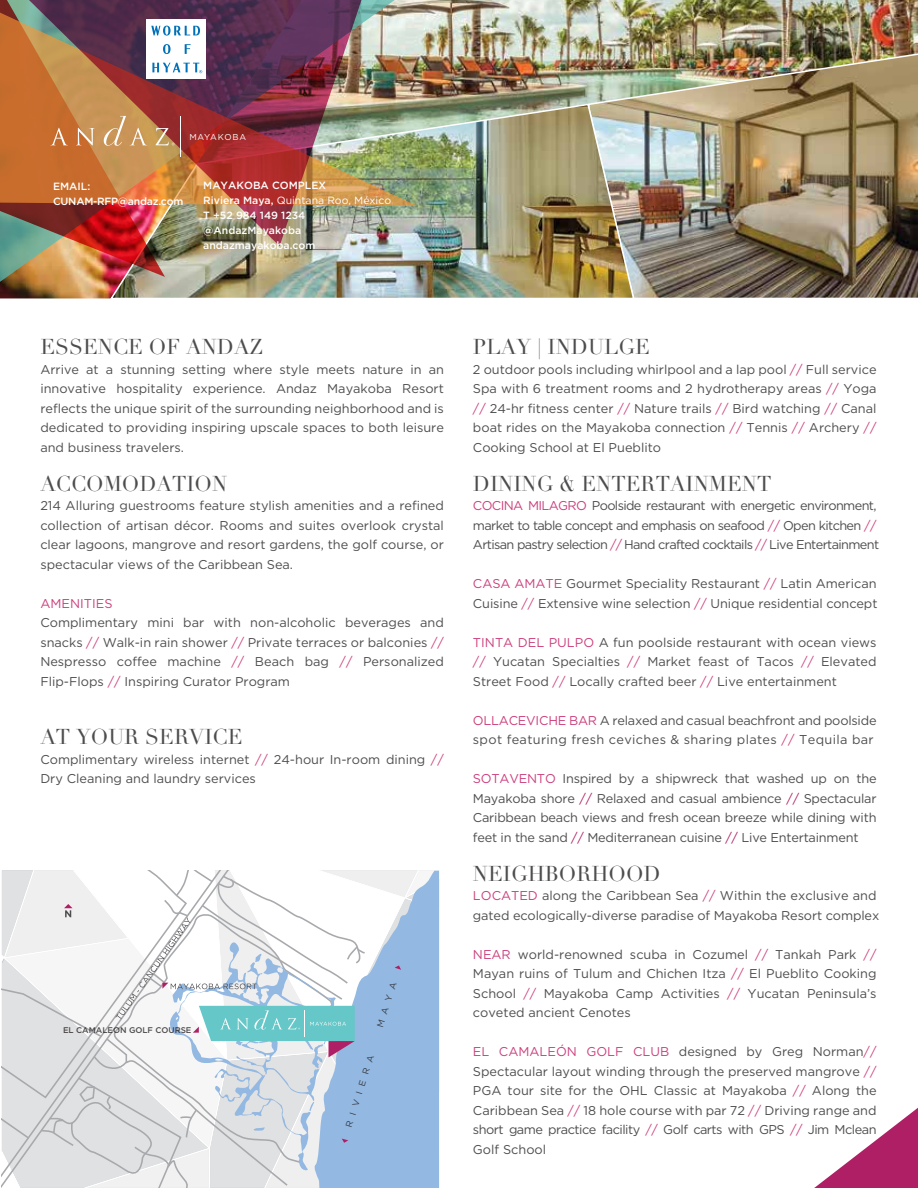
<style>
.page{position:relative;width:918px;height:1188px;background:#fff}
.page>*{position:absolute;margin:0;border:0;box-sizing:border-box;transform-origin:0 0}
.t1{font:21px "Didot";color:#4d4d4f}
.t2{font:12.75px/19.5px "Gotham";color:#4d4d4f;text-align:justify}
.t3{font:12.75px/19.5px "Gotham";letter-spacing:-.05em;color:#4d4d4f}
.t4{font:12.75px/19.5px "Gotham";letter-spacing:.025em;color:#4d4d4f}
.t5{font:12.75px "Gotham";color:#cc3f7d}
.t6{font:500 10.5px/15px "Gotham";color:#fff}
.t7{font:500 10.5px/14.4px "Gotham";letter-spacing:-.025em;color:#fff}
.t8{font:9px "Gotham";color:rgb(35 31 32/.8)}
.t9{font:8.55px "Gotham";letter-spacing:.045em;color:#fff}
.t10{font:500 8.25px "Gotham";color:rgb(35 31 32/.8)}
.s1{font-weight:400}
.s2{color:#cc3f7d}
.s3{color:#ae1f65}
</style>
<div class="page">
<svg style="left:814px;top:1108px;width:104px;height:80px"></svg>
<img style="left:465px;top:0;width:453px;height:103px">
<img style="left:587px;top:49px;width:331px;height:249px">
<img style="left:109px;top:103px;width:526px;height:196px">
<svg style="left:2px;top:870px;width:437px;height:318px"></svg>
<img style="left:0;top:0;width:465px;height:297px">
<img style="left:0;top:246px;width:165px;height:31px">
<img style="left:378px;top:3px;width:40px;height:203px">
<img style="left:0;top:0;width:378px;height:246px">
<div style="left:146px;top:19px;width:60px;height:60px;background:#fff"></div>
<svg style="left:185px;top:44px;width:6px;height:10px"></svg>
<svg style="left:163px;top:44px;width:8px;height:10px"></svg>
<svg style="left:151px;top:26px;width:49px;height:10px"></svg>
<svg style="left:152px;top:63px;width:50px;height:10px"></svg>
<svg style="left:50px;top:128px;width:18px;height:17px"></svg>
<svg style="left:76px;top:128px;width:18px;height:18px"></svg>
<svg style="left:104px;top:116px;width:43px;height:30px"></svg>
<hr style="left:181px;top:116px;width:1px;height:40px;background:#fff">
<svg style="left:156px;top:128px;width:18px;height:17px"></svg>
<p class="t9" style="left:189px;top:132px;width:58px">MAYAKOBA</p>
<p class="t7" style="left:53px;top:179px;width:132px">EMAIL:<br>CUNAM-RFP@andaz.com</p>
<p class="t6" style="left:203px;top:178px;width:189px">MAYAKOBA COMPLEX<br>Riviera Maya, <span class="s1">Quintana Roo, México<br></span>T +52 984 149 1234 @AndazMayakoba andazmayakoba.com</p>
<h1 class="t1" style="left:40px;top:334px;width:224px">ESSENCE OF ANDAZ</h1>
<p class="t2" style="left:40px;top:359px;width:405px">Arrive at a stunning setting where style meets nature in an innovative hospitality experience. Andaz Mayakoba Resort reflects the unique spirit of the surrounding neighborhood and is dedicated to providing inspiring upscale spaces to both leisure and business travelers.</p>
<h1 class="t1" style="left:40px;top:471px;width:188px">ACCOMODATION</h1>
<p class="t2" style="left:40px;top:496px;width:405px">214 Alluring guestrooms feature stylish amenities and a refined collection of artisan décor. Rooms and suites overlook crystal clear lagoons, mangrove and resort gardens, the golf course, or spectacular views of the Caribbean Sea.</p>
<p class="t5" style="left:40px;top:596px;width:74px">AMENITIES</p>
<p class="t2" style="left:40px;top:613px;width:405px">Complimentary mini bar with non-alcoholic beverages and snacks <span class="s2">//</span> Walk-in rain shower <span class="s2">//</span> Private terraces or balconies <span class="s2">// </span>Nespresso coffee machine <span class="s2">//</span> Beach bag <span class="s2">//</span> Personalized Flip-Flops <span class="s2">//</span> Inspiring Curator Program</p>
<h1 class="t1" style="left:40px;top:724px;width:204px">AT YOUR SERVICE</h1>
<p class="t2" style="left:40px;top:749px;width:405px">Complimentary wireless internet <span class="s2">//</span> 24-hour In-room dining <span class="s2">//<br></span>Dry Cleaning and laundry services</p>
<p class="t10" style="left:63px;top:1025px;width:130px">EL CAMALEON GOLF COURSE</p>
<p class="t8" style="left:375px;top:1026px;width:49px;rotate:-73deg">M A Y A</p>
<p class="t8" style="left:344px;top:1126px;width:77px;rotate:-73deg">R I V I E R A</p>
<h1 class="t1" style="left:473px;top:334px;width:178px">PLAY | INDULGE</h1>
<p class="t2" style="left:473px;top:359px;width:405px">2 outdoor pools including whirlpool and a lap pool <span class="s2">//</span> Full service Spa with 6 treatment rooms and 2 hydrotherapy areas <span class="s2">//</span> Yoga <span class="s2">//</span> 24-hr fitness center <span class="s2">//</span> Nature trails <span class="s2">//</span> Bird watching <span class="s2">//</span> Canal boat rides on the Mayakoba connection <span class="s2">//</span> Tennis <span class="s2">//</span> Archery <span class="s2">// </span>Cooking School at El Pueblito</p>
<h1 class="t1" style="left:473px;top:471px;width:300px">DINING &amp; ENTERTAINMENT</h1>
<p class="t3" style="left:473px;top:496px;width:408px"><span class="s2">COCINA MILAGRO</span> Poolside restaurant with energetic environment, market to table concept and emphasis on seafood <span class="s2">//</span> Open kitchen <span class="s2">//<br></span>Artisan pastry selection <span class="s2">//</span> Hand crafted cocktails <span class="s2">//</span> Live Entertainment</p>
<p class="t2" style="left:473px;top:574px;width:406px"><span class="s2">CASA AMATE</span> Gourmet Speciality Restaurant <span class="s2">//</span> Latin American<br>Cuisine <span class="s2">//</span> Extensive wine selection <span class="s2">//</span> Unique residential concept</p>
<p class="t2" style="left:473px;top:632px;width:405px"><span class="s2">TINTA DEL PULPO</span> A fun poolside restaurant with ocean views <span class="s2">//</span> Yucatan Specialties <span class="s2">//</span> Market feast of Tacos <span class="s2">//</span> Elevated Street Food <span class="s2">//</span> Locally crafted beer <span class="s2">//</span> Live entertainment</p>
<p class="t4" style="left:473px;top:710px;width:405px"><span class="s2">OLLACEVICHE BAR</span> A relaxed and casual beachfront and poolside spot featuring fresh ceviches &amp; sharing plates <span class="s2">//</span> Tequila bar</p>
<p class="t2" style="left:473px;top:769px;width:405px"><span class="s2">SOTAVENTO</span> Inspired by a shipwreck that washed up on the Mayakoba shore <span class="s3">//</span> Relaxed and casual ambience <span class="s3">//</span> Spectacular Caribbean beach views and fresh ocean breeze while dining with feet in the sand <span class="s3">//</span> Mediterranean cuisine <span class="s3">//</span> Live Entertainment</p>
<h1 class="t1" style="left:473px;top:861px;width:189px">NEIGHBORHOOD</h1>
<p class="t2" style="left:473px;top:886px;width:408px"><span class="s2">LOCATED</span> along the Caribbean Sea <span class="s2">//</span> Within the exclusive and gated ecologically-diverse paradise of Mayakoba Resort complex</p>
<p class="t2" style="left:473px;top:944px;width:405px"><span class="s2">NEAR</span> world-renowned scuba in Cozumel <span class="s2">//</span> Tankah Park <span class="s2">// </span>Mayan ruins of Tulum and Chichen Itza <span class="s2">//</span> El Pueblito Cooking School <span class="s2">//</span> Mayakoba Camp Activities <span class="s2">//</span> Yucatan Peninsula’s coveted ancient Cenotes</p>
<p class="t2" style="left:473px;top:1042px;width:406px"><span class="s2">EL CAMALEÓN GOLF CLUB</span> designed by Greg Norman<span class="s2">// </span>Spectacular layout winding through the preserved mangrove <span class="s2">// </span>PGA tour site for the OHL Classic at Mayakoba <span class="s2">//</span> Along the Caribbean Sea <span class="s2">//</span> 18 hole course with par 72 <span class="s2">//</span> Driving range and short game practice facility <span class="s2">//</span> Golf carts with GPS <span class="s2">//</span> Jim Mclean Golf School</p>
</div>
